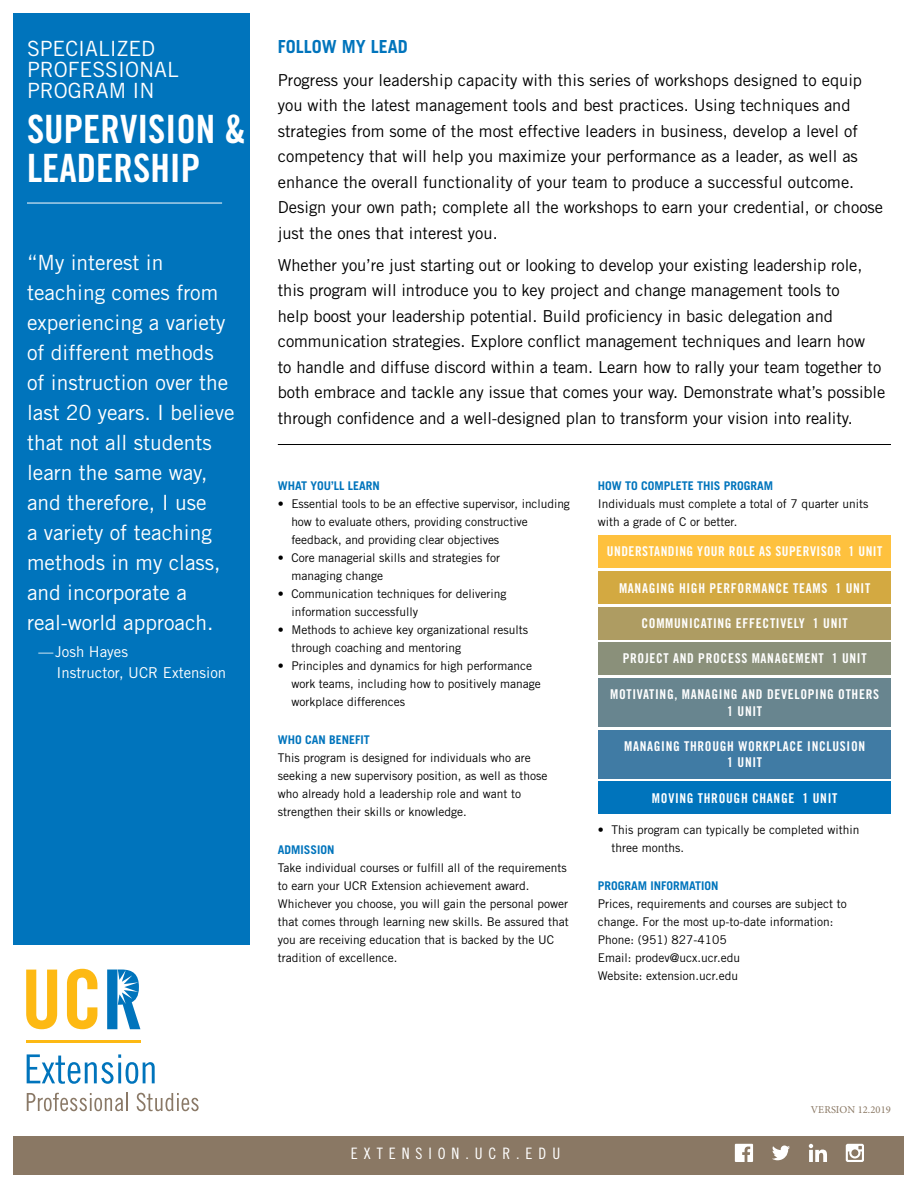
<style>
.page{position:relative;width:918px;height:1188px;background:#fff}
.page>*{position:absolute;margin:0;border:0;box-sizing:border-box;transform-origin:0 0}
.t1{font:39px/39px "Trade Gothic LT Std Bd Cn 20";color:#fff}
.t2{font:21px/30px "Trade Gothic LT Std";color:#fff}
.t3{font:700 18px "Trade Gothic LT Std";color:#0074bc}
.t4{font:16.5px/25.5px "Trade Gothic LT Std";letter-spacing:-.005em;color:#000}
.t5{font:15.75px "Trade Gothic Cond Eighteen";letter-spacing:.375em;color:#fff}
.t6{font:15px/21px "Trade Gothic LT Std";color:#fff}
.t7{font:13.5px/16.5px "Trade Gothic LT Std Bd Cn 20";letter-spacing:.05em;color:#fff;text-align:center}
.t8{font:12px/18px "Trade Gothic LT Std";color:#000}
.t9{font:700 12px "Trade Gothic LT Std";color:#0074bc}
.t10{font:10.5px "Minion Pro";letter-spacing:.01em;color:#8a7864}
</style>
<div class="page">
<div style="left:14px;top:14px;width:236px;height:931px;background:#0074bc"></div>
<hr style="left:27px;top:203px;width:195px;height:1px;background:#fff">
<hr style="left:278px;top:444px;width:613px;height:1px;background:#000">
<svg style="left:27px;top:1054px;width:128px;height:30px"></svg>
<svg style="left:27px;top:1093px;width:101px;height:18px"></svg>
<svg style="left:137px;top:1093px;width:62px;height:18px"></svg>
<hr style="left:27px;top:1040px;width:113px;height:3px;background:#fdb913">
<svg style="left:27px;top:970px;width:30px;height:59px"></svg>
<svg style="left:67px;top:969px;width:30px;height:60px"></svg>
<svg style="left:107px;top:970px;width:33px;height:59px"></svg>
<div style="left:14px;top:1136px;width:890px;height:38px;background:#8a7864"></div>
<svg style="left:772px;top:1145px;width:18px;height:15px"></svg>
<svg style="left:809px;top:1144px;width:18px;height:18px"></svg>
<svg style="left:846px;top:1144px;width:18px;height:18px"></svg>
<svg style="left:735px;top:1144px;width:18px;height:18px"></svg>
<div style="left:598px;top:572px;width:293px;height:32px;background:#d3a941"></div>
<div style="left:598px;top:535px;width:293px;height:33px;background:#fec13e"></div>
<div style="left:598px;top:607px;width:293px;height:32px;background:#ae9c62"></div>
<div style="left:598px;top:678px;width:293px;height:49px;background:#68858f"></div>
<div style="left:598px;top:730px;width:293px;height:49px;background:#407ba4"></div>
<div style="left:598px;top:642px;width:293px;height:32px;background:#8a907a"></div>
<div style="left:598px;top:782px;width:293px;height:32px;background:#0074bc"></div>
<h2 class="t2" style="left:27px;top:37px;width:153px;line-height:21px">SPECIALIZED<br>PROFESSIONAL<br>PROGRAM IN</h2>
<h1 class="t1" style="left:27px;top:110px;width:220px">SUPERVISION &amp;<br>LEADERSHIP</h1>
<p class="t2" style="left:27px;top:247px;width:209px">“My interest in teaching comes from experiencing a variety of different methods of instruction over the last 20 years. I believe that not all students learn the same way, and therefore, I use<br>a variety of teaching methods in my class, and incorporate a real-world approach.</p>
<p class="t6" style="left:57px;top:641px;width:171px;text-indent:-18px">—Josh Hayes<br>Instructor, UCR Extension</p>
<h3 class="t3" style="left:278px;top:36px;width:132px">FOLLOW MY LEAD</h3>
<p class="t4" style="left:278px;top:67px;width:607px">Progress your leadership capacity with this series of workshops designed to equip you with the latest management tools and best practices. Using techniques and strategies from some of the most effective leaders in business, develop a level of competency that will help you maximize your performance as a leader, as well as enhance the overall functionality of your team to produce a successful outcome.<br>Design your own path; complete all the workshops to earn your credential, or choose just the ones that interest you.</p>
<p class="t4" style="left:278px;top:252px;width:609px">Whether you’re just starting out or looking to develop your existing leadership role, this program will introduce you to key project and change management tools to<br>help boost your leadership potential. Build proficiency in basic delegation and communication strategies. Explore conflict management techniques and learn how<br>to handle and diffuse discord within a team. Learn how to rally your team together to both embrace and tackle any issue that comes your way. Demonstrate what’s possible through confidence and a well-designed plan to transform your vision into reality.</p>
<p class="t9" style="left:278px;top:478px;width:104px">WHAT YOU’LL LEARN</p>
<p class="t8" style="left:291px;top:494px;width:280px;text-indent:-14px">• Essential tools to be an effective supervisor, including how to evaluate others, providing constructive feedback, and providing clear objectives</p>
<p class="t8" style="left:291px;top:548px;width:210px;text-indent:-14px">• Core managerial skills and strategies for managing change</p>
<p class="t8" style="left:291px;top:584px;width:217px;text-indent:-14px">• Communication techniques for delivering information successfully</p>
<p class="t8" style="left:291px;top:620px;width:238px;text-indent:-14px">• Methods to achieve key organizational results through coaching and mentoring</p>
<p class="t8" style="left:291px;top:656px;width:251px;text-indent:-14px">• Principles and dynamics for high performance work teams, including how to positively manage workplace differences</p>
<p class="t9" style="left:278px;top:732px;width:94px">WHO CAN BENEFIT</p>
<p class="t8" style="left:278px;top:748px;width:271px">This program is designed for individuals who are seeking a new supervisory position, as well as those who already hold a leadership role and want to strengthen their skills or knowledge.</p>
<p class="t9" style="left:278px;top:842px;width:58px">ADMISSION</p>
<p class="t8" style="left:278px;top:859px;width:292px">Take individual courses or fulfill all of the requirements to earn your UCR Extension achievement award.<br>Whichever you choose, you will gain the personal power that comes through learning new skills. Be assured that you are receiving education that is backed by the UC tradition of excellence.</p>
<p class="t9" style="left:598px;top:478px;width:177px">HOW TO COMPLETE THIS PROGRAM</p>
<p class="t8" style="left:598px;top:494px;width:272px">Individuals must complete a total of 7 quarter units with a grade of C or better.</p>
<p class="t7" style="left:607px;top:543px;width:277px">UNDERSTANDING YOUR ROLE AS SUPERVISOR 1 UNIT</p>
<p class="t7" style="left:619px;top:580px;width:253px">MANAGING HIGH PERFORMANCE TEAMS 1 UNIT</p>
<p class="t7" style="left:642px;top:615px;width:208px">COMMUNICATING EFFECTIVELY 1 UNIT</p>
<p class="t7" style="left:623px;top:650px;width:245px">PROJECT AND PROCESS MANAGEMENT 1 UNIT</p>
<p class="t7" style="left:610px;top:686px;width:270px">MOTIVATING, MANAGING AND DEVELOPING OTHERS<br>1 UNIT</p>
<p class="t7" style="left:624px;top:738px;width:243px">MANAGING THROUGH WORKPLACE INCLUSION<br>1 UNIT</p>
<p class="t7" style="left:652px;top:789px;width:187px">MOVING THROUGH CHANGE 1 UNIT</p>
<p class="t8" style="left:611px;top:820px;width:249px;text-indent:-14px">• This program can typically be completed within three months.</p>
<p class="t9" style="left:598px;top:878px;width:122px">PROGRAM INFORMATION</p>
<p class="t8" style="left:598px;top:895px;width:250px">Prices, requirements and courses are subject to change. For the most up-to-date information:<br>Phone: (951) 827-4105<br>Email: prodev@ucx.ucr.edu<br>Website: extension.ucr.edu</p>
<h3 class="t5" style="left:351px;top:1144px;width:211px">EXTENSION.UCR.EDU</h3>
<p class="t10" style="left:811px;top:1102px;width:82px">VERSION 12.2019</p>
</div>
